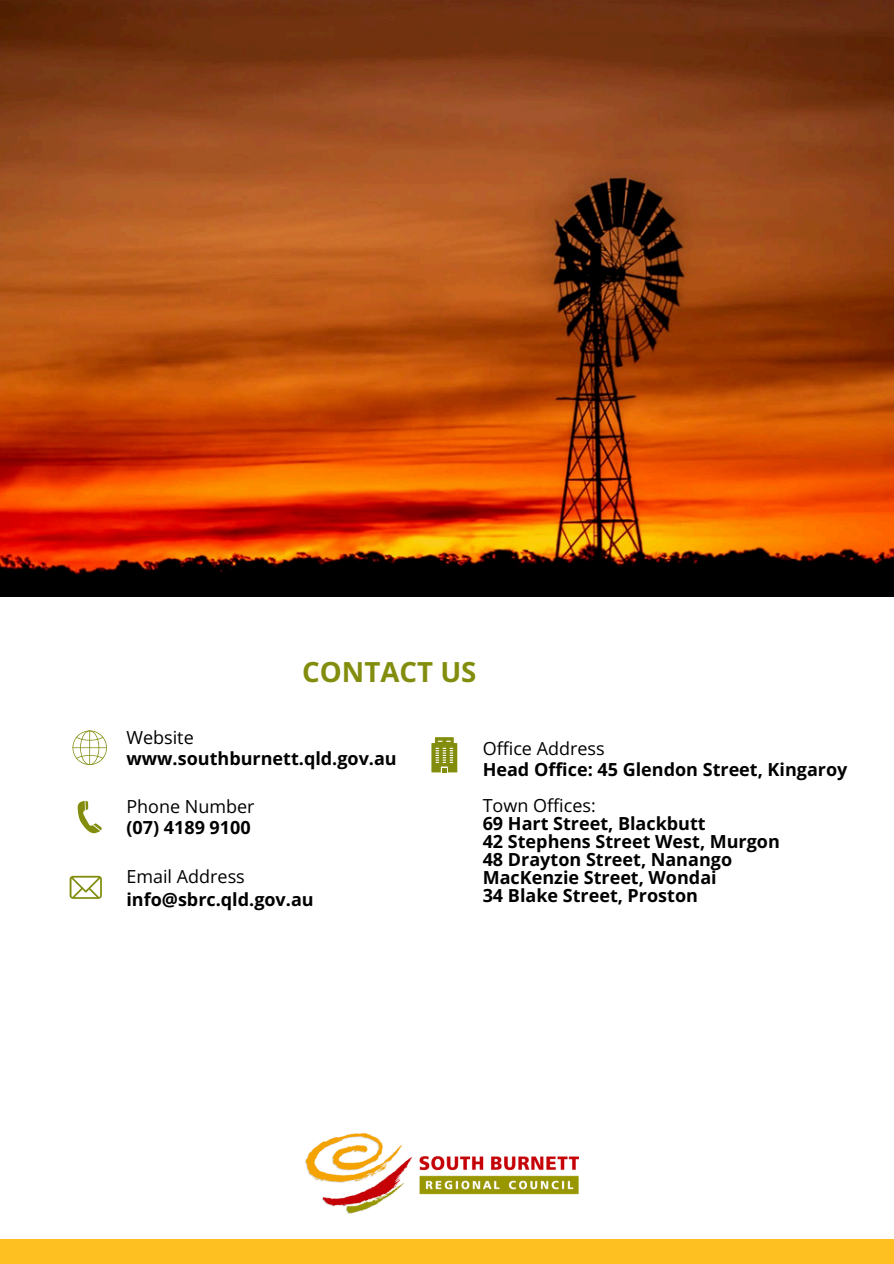
<style>
.page{position:relative;width:894px;height:1264px;background:#fff}
.page>*{position:absolute;margin:0;border:0;box-sizing:border-box;transform-origin:0 0}
.t1{font:700 27.6px "Open Sans";color:#828d0e}
.t2{font:700 18px "Open Sans";color:#000}
.t3{font:18px "Open Sans";color:#000}
</style>
<div class="page">
<img style="left:0;top:0;width:893px;height:596px">
<svg style="left:78px;top:800px;width:24px;height:34px"></svg>
<svg style="left:70px;top:875px;width:32px;height:23px"></svg>
<svg style="left:431px;top:737px;width:26px;height:35px"></svg>
<div style="left:0;top:1238px;width:893px;height:25px;background:#fec020"></div>
<svg style="left:72px;top:730px;width:35px;height:35px"></svg>
<hr style="left:72px;top:747px;width:35px;height:1px;background:#828d0e">
<img style="left:305px;top:1133px;width:273px;height:80px">
<p class="t1" style="left:302px;top:652px;width:176px">CONTACT US</p>
<p class="t3" style="left:126px;top:724px;width:69px">Website</p>
<p class="t2" style="left:126px;top:746px;width:272px">www.southburnett.qld.gov.au</p>
<p class="t3" style="left:126px;top:793px;width:130px">Phone Number</p>
<p class="t2" style="left:126px;top:815px;width:126px">(07) 4189 9100</p>
<p class="t3" style="left:126px;top:864px;width:120px">Email Address</p>
<p class="t2" style="left:126px;top:886px;width:189px">info@sbrc.qld.gov.au</p>
<h2 class="t3" style="left:482px;top:735px;width:123px">Office Address</h2>
<p class="t2" style="left:482px;top:757px;width:366px">Head Office: 45 Glendon Street, Kingaroy</p>
<h2 class="t3" style="left:482px;top:793px;width:114px">Town Offices:</h2>
<p class="t2" style="left:482px;top:811px;width:224px">69 Hart Street, Blackbutt</p>
<h2 class="t2" style="left:482px;top:829px;width:299px">42 Stephens Street West, Murgon</h2>
<p class="t2" style="left:482px;top:847px;width:251px">48 Drayton Street, Nanango</p>
<p class="t2" style="left:482px;top:865px;width:235px">MacKenzie Street, Wondai</p>
<h2 class="t2" style="left:482px;top:883px;width:217px">34 Blake Street, Proston</h2>
</div>
